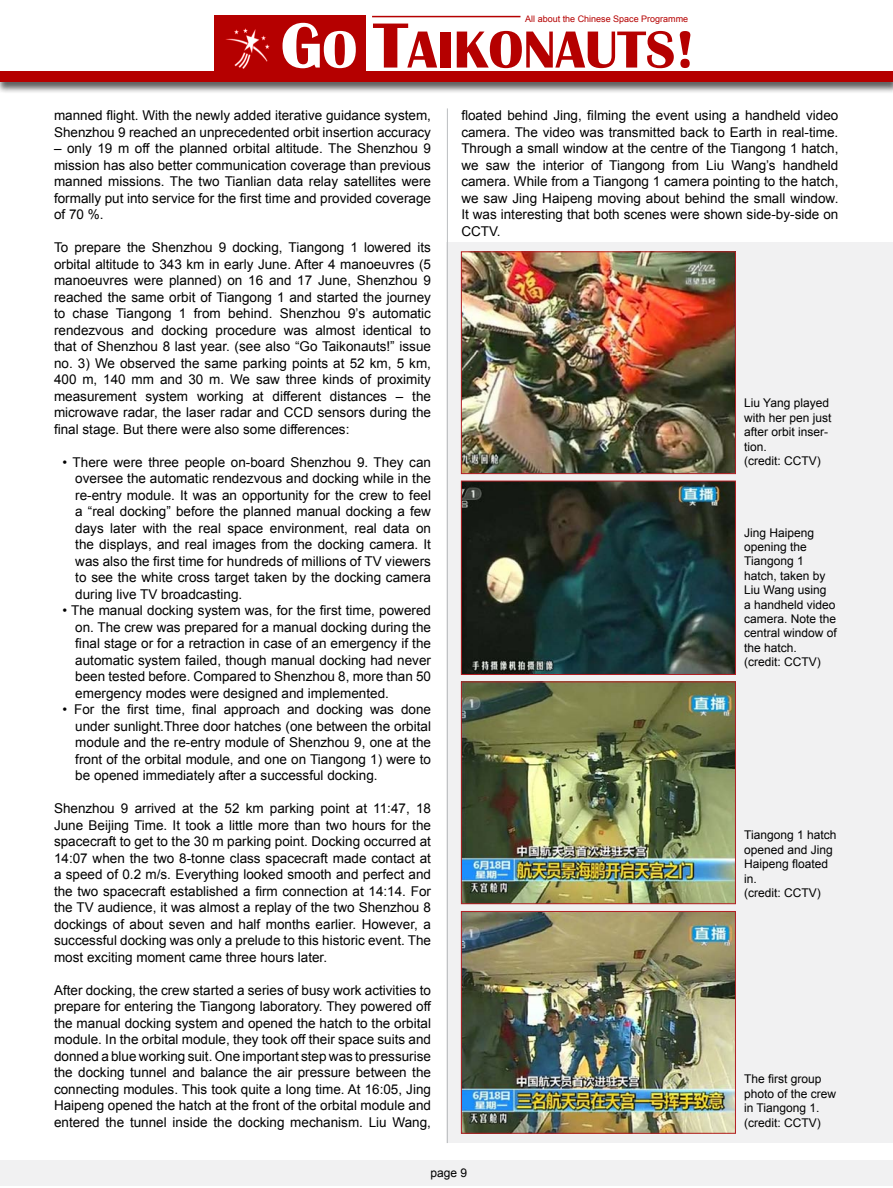
<style>
.page{position:relative;width:893px;height:1188px;background:#fff}
.page>*{position:absolute;margin:0;border:0;box-sizing:border-box;transform-origin:0 0}
.t1{font:700 54px "Britannic";color:#b50000}
.bullet_paragraph{font:13.5px/16.5px "Arial";color:#000;text-align:justify}
.t2{font:12px/14.4px "Arial";color:#000}
.t3{font:9px "Arial";color:#b50000}
.s1{font-size:66px;color:#fff}
.s2{color:#fff}
.s3{font-size:66px}
</style>
<div class="page">
<div style="left:214px;top:15px;width:151px;height:63px;background:#b50000"></div>
<img style="left:225px;top:28px;width:45px;height:41px">
<div style="left:0;top:72px;width:893px;height:22px;background:#000;opacity:.64"></div>
<div style="left:0;top:72px;width:893px;height:10px;background:#b50000"></div>
<hr style="left:372px;top:16px;width:148px;height:1px;background:#b50000">
<div style="left:0;top:1161px;width:893px;height:25px;background:#f1f1f2"></div>
<div style="left:446px;top:242px;width:447px;height:901px;background:#f1f1f2"></div>
<hr style="left:447px;top:108px;width:1px;height:1035px;background:#bcbec0">
<img style="left:463px;top:254px;width:271px;height:218px">
<div style="left:461px;top:252px;width:275px;height:222px;border:1px solid #b41f24"></div>
<img style="left:463px;top:483px;width:271px;height:190px">
<div style="left:461px;top:481px;width:275px;height:194px;border:1px solid #b41f24"></div>
<img style="left:463px;top:684px;width:271px;height:218px">
<div style="left:461px;top:682px;width:275px;height:222px;border:1px solid #b41f24"></div>
<img style="left:463px;top:913px;width:271px;height:218px">
<div style="left:461px;top:911px;width:275px;height:222px;border:1px solid #b41f24"></div>
<p class="t3" style="left:525px;top:13px;width:165px">All about the Chinese Space Programme</p>
<h1 class="t1" style="left:281px;top:19px;width:416px"><span class="s1">G</span><span class="s2">O</span> <span class="s3">T</span>AIKONAUTS!</h1>
<p class="bullet_paragraph" style="left:54px;top:107px;width:379px">manned flight. With the newly added iterative guidance system,<br>Shenzhou 9 reached an unprecedented orbit insertion accuracy</p>
<p class="bullet_paragraph" style="left:54px;top:140px;width:379px">– only 19 m off the planned orbital altitude. The Shenzhou 9 mission has also better communication coverage than previous manned missions. The two Tianlian data relay satellites were formally put into service for the first time and provided coverage of 70 %.</p>
<p class="bullet_paragraph" style="left:54px;top:239px;width:379px">To prepare the Shenzhou 9 docking, Tiangong 1 lowered its orbital altitude to 343 km in early June. After 4 manoeuvres (5 manoeuvres were planned) on 16 and 17 June, Shenzhou 9 reached the same orbit of Tiangong 1 and started the journey to chase Tiangong 1 from behind. Shenzhou 9’s automatic rendezvous and docking procedure was almost identical to that of Shenzhou 8 last year. (see also “Go Taikonauts!” issue no. 3) We observed the same parking points at 52 km, 5 km, 400 m, 140 mm and 30 m. We saw three kinds of proximity measurement system working at different distances – the microwave radar, the laser radar and CCD sensors during the final stage. But there were also some differences:</p>
<p class="bullet_paragraph" style="left:75px;top:454px;width:357px;text-indent:-13px">• There were three people on-board Shenzhou 9. They can oversee the automatic rendezvous and docking while in the re-entry module. It was an opportunity for the crew to feel a “real docking” before the planned manual docking a few days later with the real space environment, real data on the displays, and real images from the docking camera. It was also the first time for hundreds of millions of TV viewers to see the white cross target taken by the docking camera during live TV broadcasting.</p>
<p class="bullet_paragraph" style="left:75px;top:602px;width:357px;text-indent:-13px">• The manual docking system was, for the first time, powered on. The crew was prepared for a manual docking during the final stage or for a retraction in case of an emergency if the automatic system failed, though manual docking had never been tested before. Compared to Shenzhou 8, more than 50 emergency modes were designed and implemented.</p>
<p class="bullet_paragraph" style="left:75px;top:701px;width:357px;text-indent:-13px">• For the first time, final approach and docking was done under sunlight.Three door hatches (one between the orbital module and the re-entry module of Shenzhou 9, one at the front of the orbital module, and one on Tiangong 1) were to be opened immediately after a successful docking.</p>
<p class="bullet_paragraph" style="left:54px;top:800px;width:379px">Shenzhou 9 arrived at the 52 km parking point at 11:47, 18<br>June Beijing Time. It took a little more than two hours for the spacecraft to get to the 30 m parking point. Docking occurred at 14:07 when the two 8-tonne class spacecraft made contact at a speed of 0.2 m/s. Everything looked smooth and perfect and the two spacecraft established a firm connection at 14:14. For the TV audience, it was almost a replay of the two Shenzhou 8 dockings of about seven and half months earlier. However, a successful docking was only a prelude to this historic event. The most exciting moment came three hours later.</p>
<p class="bullet_paragraph" style="left:54px;top:982px;width:379px">After docking, the crew started a series of busy work activities to prepare for entering the Tiangong laboratory. They powered off the manual docking system and opened the hatch to the orbital module. In the orbital module, they took off their space suits and donned a blue working suit. One important step was to pressurise the docking tunnel and balance the air pressure between the connecting modules. This took quite a long time. At 16:05, Jing Haipeng opened the hatch at the front of the orbital module and entered the tunnel inside the docking mechanism. Liu Wang,</p>
<p class="bullet_paragraph" style="left:461px;top:107px;width:379px">floated behind Jing, filming the event using a handheld video camera. The video was transmitted back to Earth in real-time.<br>Through a small window at the centre of the Tiangong 1 hatch, we saw the interior of Tiangong from Liu Wang’s handheld camera. While from a Tiangong 1 camera pointing to the hatch, we saw Jing Haipeng moving about behind the small window.<br>It was interesting that both scenes were shown side-by-side on CCTV.</p>
<p class="t2" style="left:744px;top:396px;width:89px">Liu Yang played with her pen just after orbit inser&shy;tion.<br>(credit: CCTV)</p>
<p class="t2" style="left:744px;top:525px;width:94px">Jing Haipeng opening the<br>Tiangong 1 hatch, taken by<br>Liu Wang using<br>a handheld video camera. Note the central window of the hatch.<br>(credit: CCTV)</p>
<p class="t2" style="left:744px;top:828px;width:94px">Tiangong 1 hatch opened and Jing<br>Haipeng floated in.<br>(credit: CCTV)</p>
<p class="t2" style="left:744px;top:1072px;width:94px">The first group photo of the crew in Tiangong 1. (credit: CCTV)</p>
<p class="t2" style="left:430px;top:1166px;width:38px">page 9</p>
</div>
